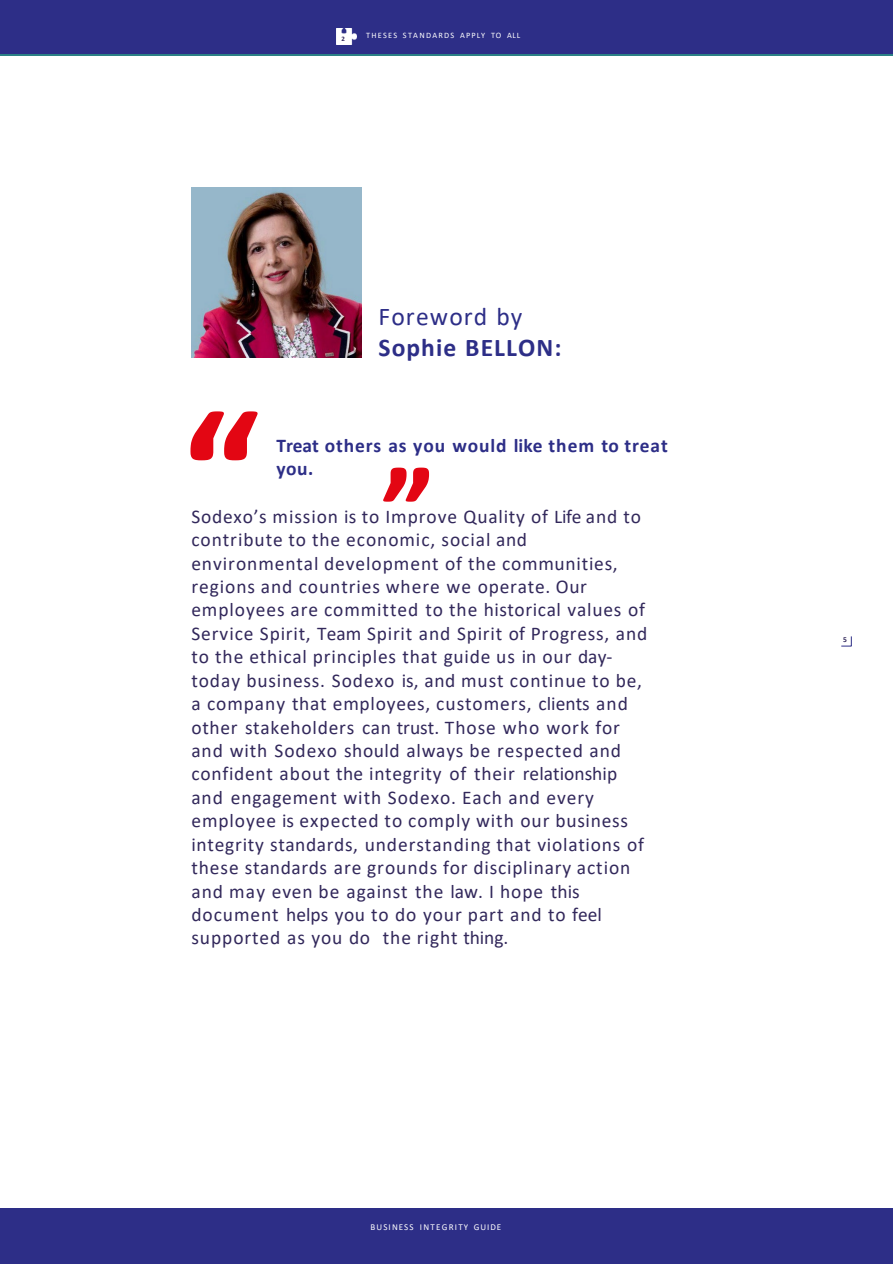
<style>
.page{position:relative;width:893px;height:1264px;background:#fff}
.page>*{position:absolute;margin:0;border:0;box-sizing:border-box;transform-origin:0 0}
.t1{font:700 172.5px "Calibri";color:#e30613}
.t2{font:700 120px "Calibri";color:#e30613}
.t3{font:700 25.5px "Calibri";letter-spacing:.04em;color:#2d2e87}
.t4{font:25.5px "Calibri";letter-spacing:.04em;color:#2d2e87}
.t5{font:19.5px/23.4px "Calibri";letter-spacing:.045em;color:#32285b}
.t6{font:700 19.5px/23.4px "Calibri";letter-spacing:.045em;color:#2d2e87}
.t7{font:9px "Calibri";letter-spacing:.12em;color:#fff}
.t8{font:8.25px "Calibri";letter-spacing:.145em;color:#fff}
.t9{font:700 7.5px "Calibri";color:#32285b}
.t10{font:700 6.9px "Calibri";color:#32285b}
</style>
<div class="page">
<img style="left:191px;top:187px;width:170px;height:170px">
<div style="left:0;top:0;width:892px;height:55px;background:#2d2e87"></div>
<hr style="left:0;top:55px;width:892px;height:1px;background:#2b8085">
<img style="left:336px;top:29px;width:21px;height:15px">
<div style="left:0;top:1208px;width:892px;height:55px;background:#2d2e87"></div>
<svg style="left:841px;top:636px;width:11px;height:10px"></svg>
<p class="t10" style="left:341px;top:34px;width:5px">2</p>
<p class="t8" style="left:366px;top:30px;width:155px">THESES STANDARDS APPLY TO ALL</p>
<h2 class="t4" style="left:378px;top:299px;width:145px">Foreword by</h2>
<h2 class="t3" style="left:378px;top:329px;width:184px">Sophie BELLON:</h2>
<p class="t1" style="left:181px;top:350px;width:80px">‘‘</p>
<p class="t6" style="left:276px;top:433px;width:393px">Treat others as you would like them to treat you.</p>
<p class="t2" style="left:382px;top:425px;width:55px">’’</p>
<p class="t5" style="left:191px;top:504px;width:457px">Sodexo’s mission is to Improve Quality of Life and to contribute to the economic, social and environmental development of the communities, regions and countries where we operate. Our employees are committed to the historical values of Service Spirit, Team Spirit and Spirit of Progress, and to the ethical principles that guide us in our day&shy;today business. Sodexo is, and must continue to be, a company that employees, customers, clients and other stakeholders can trust. Those who work for and with Sodexo should always be respected and confident about the integrity of their relationship and engagement with Sodexo. Each and every employee is expected to comply with our business integrity standards, understanding that violations of these standards are grounds for disciplinary action and may even be against the law. I hope this document helps you to do your part and to feel supported as you do the right thing.</p>
<p class="t7" style="left:370px;top:1220px;width:132px">BUSINESS INTEGRITY GUIDE</p>
<p class="t9" style="left:843px;top:634px;width:5px">5</p>
</div>
